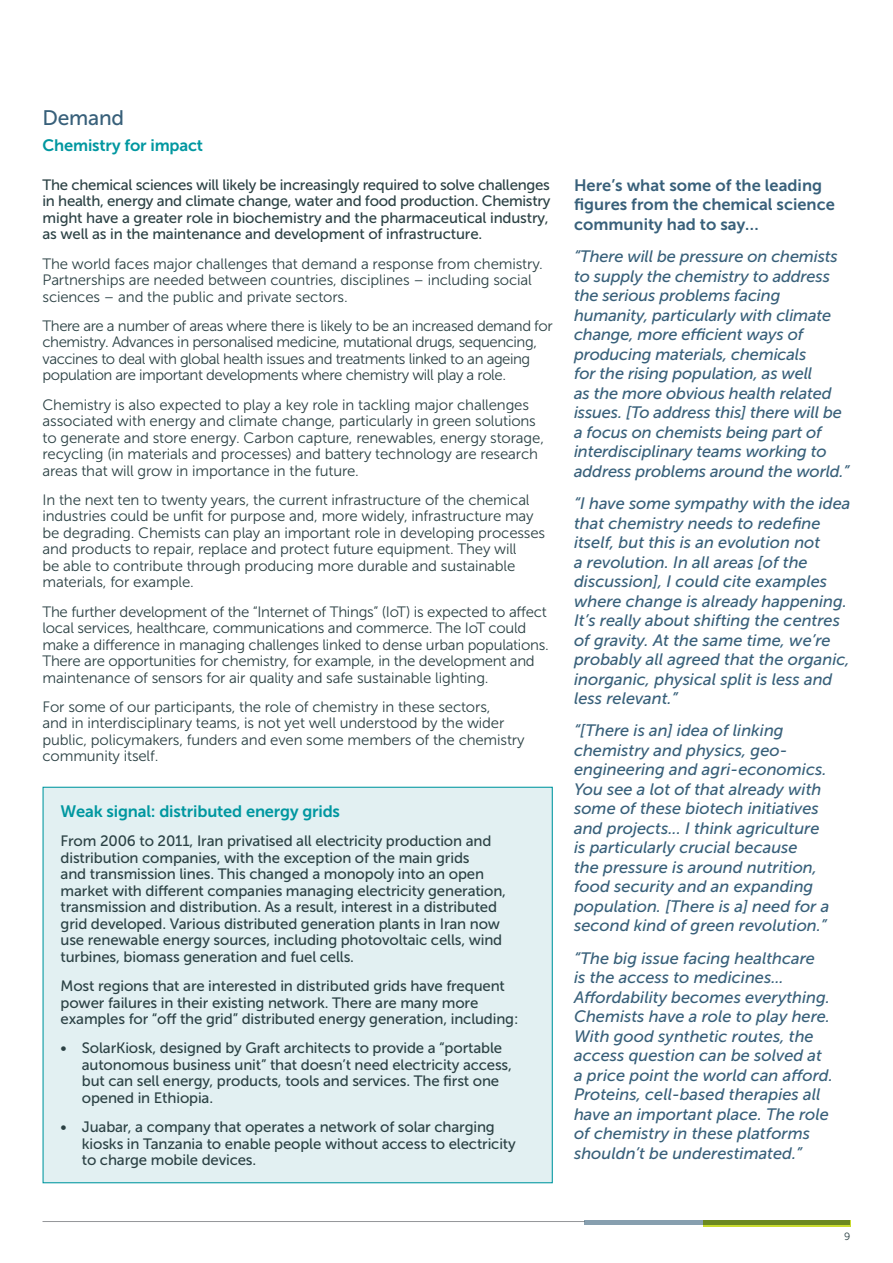
<style>
.page{position:relative;width:893px;height:1263px;background:#fff}
.page>*{position:absolute;margin:0;border:0;box-sizing:border-box;transform-origin:0 0}
.t1{font:21px "Museo Sans 500";letter-spacing:-.01em;color:#38607a}
.t2{font:italic 16.5px/19.5px "Museo Sans 500";color:#38607a}
.t3{font:16.5px/19.5px "Museo Sans 700";color:#38607a}
.t4{font:16.5px "Museo Sans 700";letter-spacing:-.01em;color:#0097a0}
.t5{font:15px/16.5px "Museo Sans 300";letter-spacing:-.01em;color:#2b4144}
.t6{font:15px/16.5px "Museo Sans 500";letter-spacing:-.01em;color:#2b4144}
.t7{font:15px/16.5px "Museo Sans 300";letter-spacing:-.03em;color:#2b4144}
.t8{font:10.5px "Museo Sans 300";color:#2b4144}
</style>
<div class="page">
<hr style="left:43px;top:1221px;width:541px;height:1px;background:#939598">
<div style="left:703px;top:1220px;width:147px;height:6px;background:#6b8820"></div>
<svg style="left:584px;top:1220px;width:119px;height:4px"></svg>
<div style="left:43px;top:787px;width:509px;height:396px;background:#e2f0f2"></div>
<h1 class="t1" style="left:43px;top:106px;width:83px">Demand</h1>
<p class="t4" style="left:43px;top:136px;width:162px">Chemistry for impact</p>
<p class="t6" style="left:43px;top:176px;width:509px">The chemical sciences will likely be increasingly required to solve challenges in health, energy and climate change, water and food production. Chemistry might have a greater role in biochemistry and the pharmaceutical industry, as well as in the maintenance and development of infrastructure.</p>
<p class="t5" style="left:43px;top:255px;width:502px">The world faces major challenges that demand a response from chemistry.<br>Partnerships are needed between countries, disciplines – including social sciences – and the public and private sectors.</p>
<p class="t7" style="left:43px;top:318px;width:512px">There are a number of areas where there is likely to be an increased demand for chemistry. Advances in personalised medicine, mutational drugs, sequencing, vaccines to deal with global health issues and treatments linked to an ageing population are important developments where chemistry will play a role.</p>
<p class="t5" style="left:43px;top:396px;width:503px">Chemistry is also expected to play a key role in tackling major challenges associated with energy and climate change, particularly in green solutions to generate and store energy. Carbon capture, renewables, energy storage, recycling (in materials and processes) and battery technology are research areas that will grow in importance in the future.</p>
<p class="t5" style="left:43px;top:492px;width:504px">In the next ten to twenty years, the current infrastructure of the chemical industries could be unfit for purpose and, more widely, infrastructure may be degrading. Chemists can play an important role in developing processes and products to repair, replace and protect future equipment. They will<br>be able to contribute through producing more durable and sustainable materials, for example.</p>
<p class="t5" style="left:43px;top:603px;width:508px">The further development of the “Internet of Things” (IoT) is expected to affect local services, healthcare, communications and commerce. The IoT could make a difference in managing challenges linked to dense urban populations.<br>There are opportunities for chemistry, for example, in the development and maintenance of sensors for air quality and safe sustainable lighting.</p>
<p class="t5" style="left:43px;top:699px;width:484px">For some of our participants, the role of chemistry in these sectors,<br>and in interdisciplinary teams, is not yet well understood by the wider public, policymakers, funders and even some members of the chemistry community itself.</p>
<p class="t4" style="left:61px;top:802px;width:281px">Weak signal: distributed energy grids</p>
<p class="t6" style="left:61px;top:833px;width:447px">From 2006 to 2011, I ran privatised all electricity production and distribution companies, with the exception of the main grids<br>and transmission lines. This changed a monopoly into an open market with different companies managing electricity generation, transmission and distribution. As a result, interest in a distributed grid developed. Various distributed generation plants in I ran now use renewable energy sources, including photovoltaic cells, wind turbines, biomass generation and fuel cells.</p>
<p class="t6" style="left:61px;top:978px;width:459px">Most regions that are interested in distributed grids have frequent power failures in their existing network. There are many more examples for “off the grid” distributed energy generation, including:</p>
<p class="t6" style="left:82px;top:1040px;width:432px;text-indent:-21px">• SolarKiosk, designed by Graft architects to provide a “portable autonomous business unit” that doesn’t need electricity access, but can sell energy, products, tools and services. The first one opened in Ethiopia.</p>
<p class="t6" style="left:82px;top:1119px;width:435px;text-indent:-21px">• Juabar, a company that operates a network of solar charging kiosks in Tanzania to enable people without access to electricity to charge mobile devices.</p>
<p class="t3" style="left:574px;top:175px;width:262px">Here’s what some of the leading figures from the chemical science community had to say…</p>
<p class="t2" style="left:574px;top:247px;width:277px">“There will be pressure on chemists to supply the chemistry to address the serious problems facing humanity, particularly with climate change, more efficient ways of producing materials, chemicals<br>for the rising population, as well<br>as the more obvious health related issues. [To address this] there will be a focus on chemists being part of interdisciplinary teams working to address problems around the world.”</p>
<p class="t2" style="left:574px;top:494px;width:278px">“I have some sympathy with the idea that chemistry needs to redefine itself, but this is an evolution not<br>a revolution. In all areas [of the discussion], I could cite examples where change is already happening.<br>It’s really about shifting the centres of gravity. At the same time, we’re probably all agreed that the organic, inorganic, physical split is less and less relevant.”</p>
<p class="t2" style="left:574px;top:721px;width:257px">“[There is an] idea of linking chemistry and physics, geo&shy;engineering and agri-economics.<br>You see a lot of that already with some of these biotech initiatives and projects... I think agriculture is particularly crucial because<br>the pressure is around nutrition, food security and an expanding population. [There is a] need for a second kind of green revolution.”</p>
<p class="t2" style="left:574px;top:948px;width:260px">“The big issue facing healthcare<br>is the access to medicines...<br>Affordability becomes everything.<br>Chemists have a role to play here.<br>With good synthetic routes, the access question can be solved at a price point the world can afford.<br>Proteins, cell-based therapies all have an important place. The role of chemistry in these platforms shouldn’t be underestimated.”</p>
<p class="t8" style="left:844px;top:1231px;width:8px">9</p>
</div>
